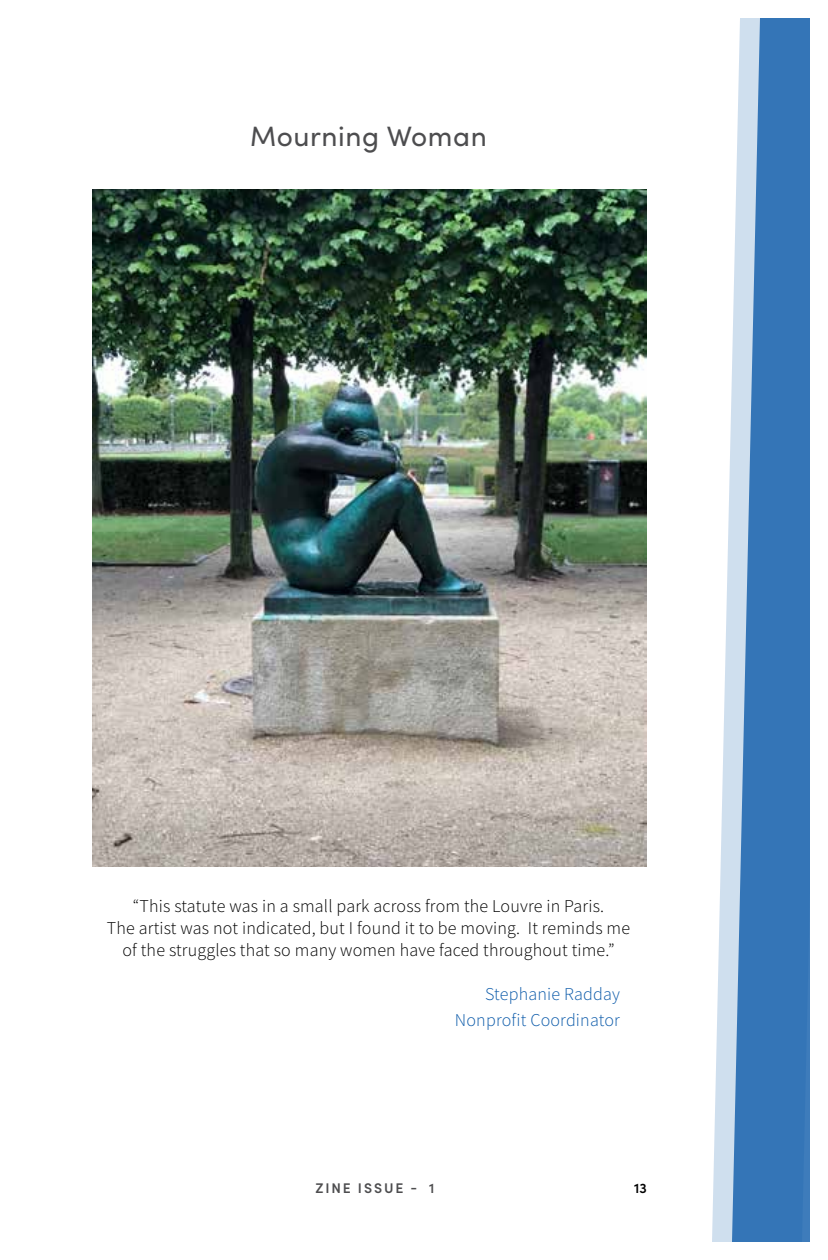
<style>
.page{position:relative;width:828px;height:1260px;background:#fff}
.page>*{position:absolute;margin:0;border:0;box-sizing:border-box;transform-origin:0 0}
.t1{font:28px "Sofia Pro";letter-spacing:.02em;color:#4d4d4f}
.t2{font:300 18px/22px "Source Sans Pro";letter-spacing:.01em;color:#000;text-align:center}
.t3{font:300 18px/26px "Source Sans Pro";letter-spacing:.01em;color:#0e5caa;text-align:right}
.t4{font:600 14px "Sofia Pro";letter-spacing:.135em;color:#4d4d4f}
.t5{font:600 14px "Sofia Pro";color:#000}
</style>
<div class="page">
<svg style="left:712px;top:18px;width:98px;height:1224px;background:#709ecc"></svg>
<img style="left:92px;top:189px;width:555px;height:677px">
<h1 class="t1" style="left:250px;top:116px;width:238px">Mourning Woman</h1>
<p class="t2" style="left:107px;top:895px;width:525px">“This statute was in a small park across from the Louvre in Paris.<br>The artist was not indicated, but I found it to be moving. It reminds me of the struggles that so many women have faced throughout time.”</p>
<p class="t3" style="left:455px;top:981px;width:167px">Stephanie Radday<br>Nonprofit Coordinator</p>
<p class="t4" style="left:315px;top:1178px;width:121px">ZINE ISSUE - 1</p>
<p class="t5" style="left:634px;top:1178px;width:14px">13</p>
</div>
